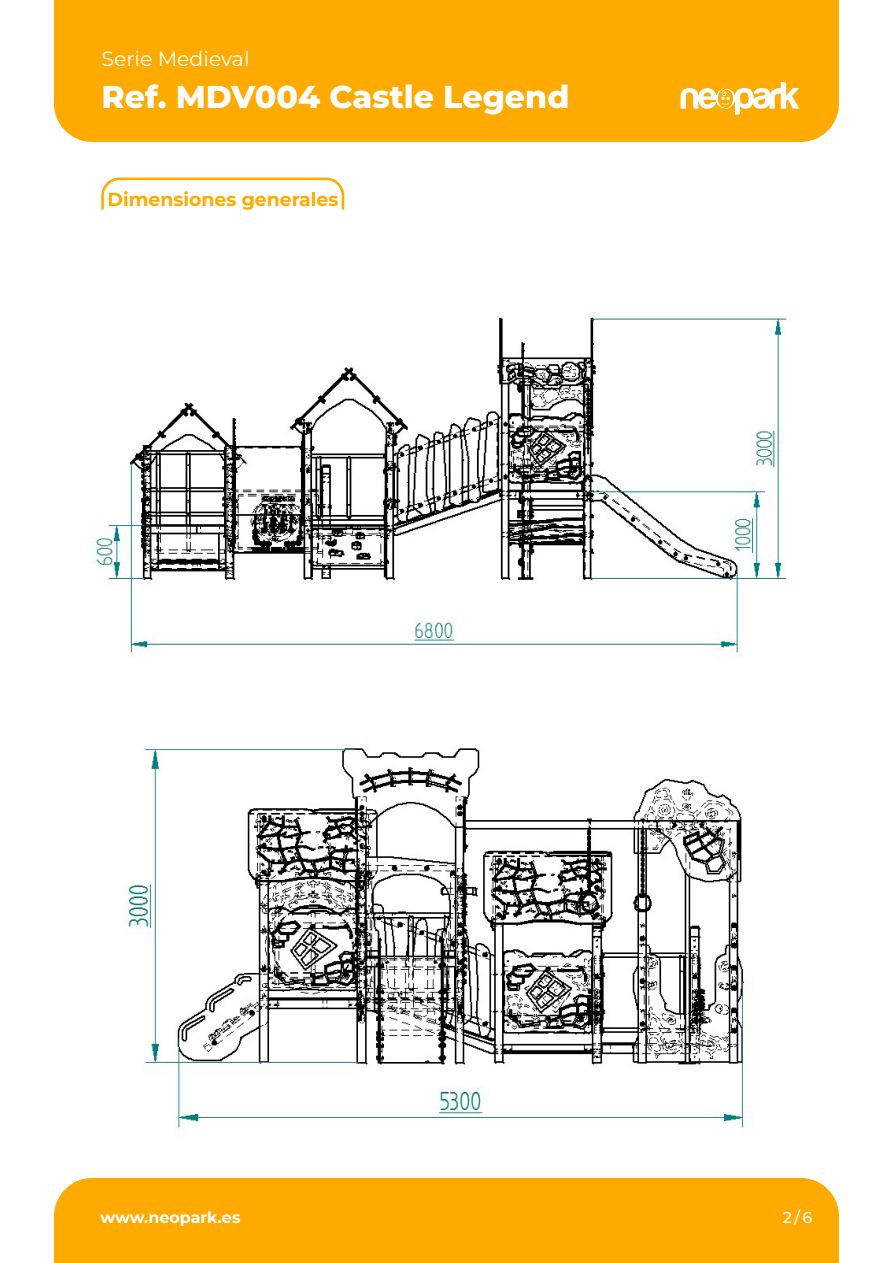
<style>
.page{position:relative;width:893px;height:1263px;background:#fff}
.page>*{position:absolute;margin:0;border:0;box-sizing:border-box;transform-origin:0 0}
.t1{font:800 31.65px "Montserrat";color:#fff}
.t2{font:20.4px "Montserrat";color:#fff}
.t3{font:700 18.9px "Montserrat";color:#fa0}
.t4{font:700 15.9px "Montserrat";color:#fff}
.t5{font:500 15.9px "Montserrat";color:#fff}
</style>
<div class="page">
<div style="left:54px;top:1178px;width:785px;height:85px;background:#fa0"></div>
<div style="left:54px;top:0;width:785px;height:142px;background:#fa0"></div>
<svg style="left:681px;top:82px;width:118px;height:33px"></svg>
<svg style="left:101px;top:177px;width:244px;height:33px"></svg>
<img style="left:88px;top:316px;width:700px;height:342px">
<img style="left:124px;top:746px;width:622px;height:391px">
<p class="t2" style="left:102px;top:45px;width:149px">Serie Medieval</p>
<p class="t1" style="left:102px;top:74px;width:469px">Ref. MDV004 Castle Legend</p>
<p class="t3" style="left:107px;top:186px;width:232px">Dimensiones generales</p>
<p class="t4" style="left:100px;top:1206px;width:141px">www.neopark.es</p>
<p class="t5" style="left:783px;top:1206px;width:31px">2/6</p>
</div>
